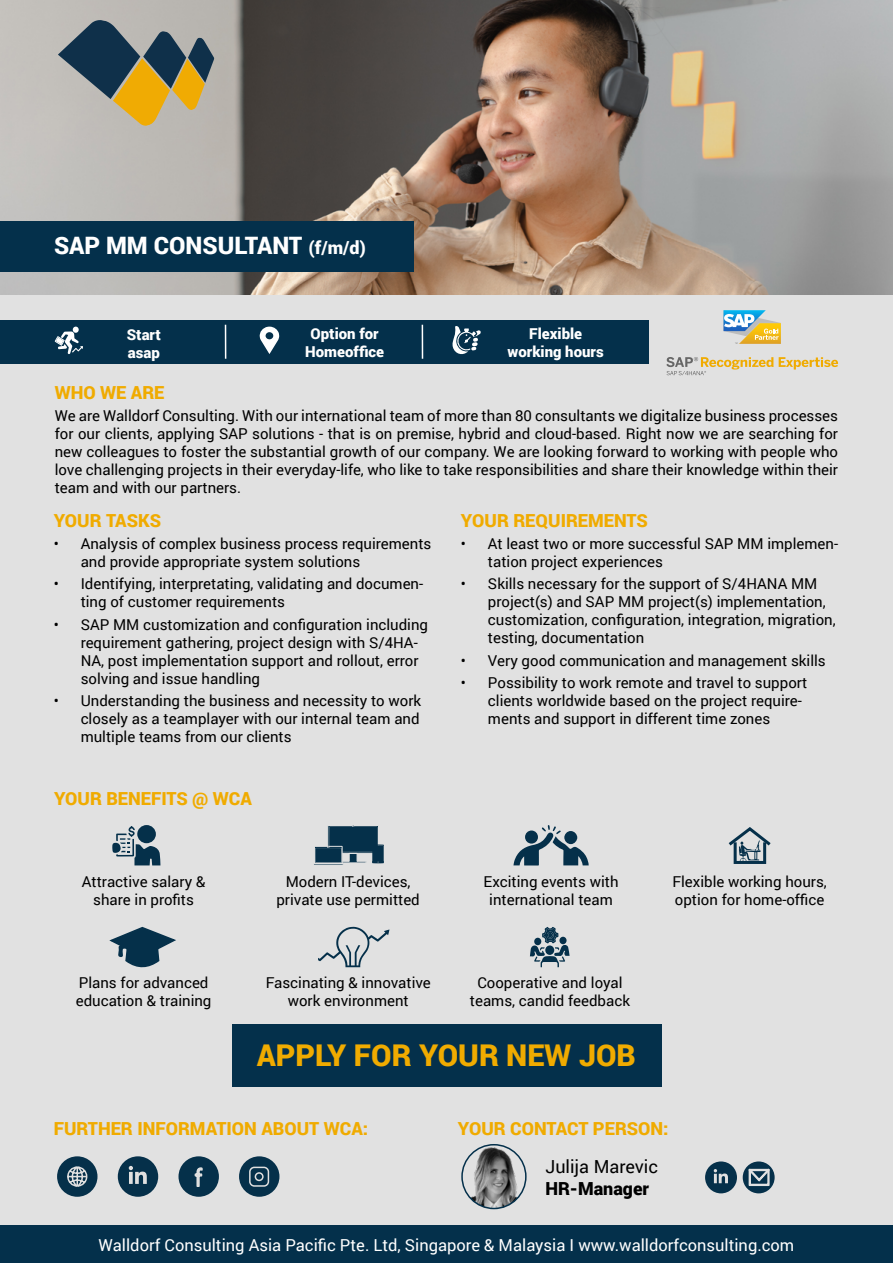
<style>
.page{position:relative;width:893px;height:1263px;background:#fff}
.page>*{position:absolute;margin:0;border:0;box-sizing:border-box;transform-origin:0 0}
.t1{font:900 30px "Roboto";color:#f0ab00}
.t2{font:900 24px "Roboto";color:#fff}
.t3{font:900 18px "Roboto";color:#f0ab00}
.t4{font:18px "Roboto";color:#000}
.t5{font:900 18px "Roboto";color:#000}
.t6{font:16.5px "Roboto";color:#fff}
.t7{font:15px/18px "Roboto";color:#000}
.t8{font:900 15px/18px "Roboto";color:#fff;text-align:center}
.s1{font-size:18px}
</style>
<div class="page">
<div style="left:0;top:294px;width:893px;height:931px;background:#e1e1e1"></div>
<div style="left:0;top:320px;width:648px;height:44px;background:#04304b"></div>
<div style="left:0;top:1225px;width:893px;height:38px;background:#04304b"></div>
<img style="left:462px;top:1145px;width:64px;height:63px;border-radius:32px">
<div style="left:461px;top:1144px;width:66px;height:65px;border:2px solid #04304b;border-radius:50%"></div>
<img style="left:0;top:0;width:893px;height:294px">
<div style="left:0;top:221px;width:413px;height:50px;background:#04304b"></div>
<svg style="left:259px;top:326px;width:21px;height:28px"></svg>
<svg style="left:58px;top:20px;width:156px;height:106px;background:#8d8971"></svg>
<div style="left:705px;top:1161px;width:32px;height:32px;background:#05304a;border-radius:50%"></div>
<svg style="left:713px;top:1169px;width:15px;height:14px"></svg>
<div style="left:57px;top:1156px;width:40px;height:41px;background:#05304a;border-radius:50%"></div>
<svg style="left:67px;top:1166px;width:21px;height:21px"></svg>
<div style="left:118px;top:1156px;width:40px;height:41px;background:#05304a;border-radius:50%"></div>
<svg style="left:128px;top:1166px;width:19px;height:18px"></svg>
<div style="left:232px;top:1024px;width:429px;height:62px;background:#04304b"></div>
<div style="left:178px;top:1156px;width:41px;height:41px;background:#05304a;border-radius:50%"></div>
<svg style="left:194px;top:1167px;width:9px;height:20px"></svg>
<div style="left:239px;top:1156px;width:40px;height:41px;background:#05304a;border-radius:50%"></div>
<svg style="left:249px;top:1166px;width:21px;height:21px"></svg>
<svg style="left:312px;top:825px;width:72px;height:41px;background:#567181"></svg>
<div style="left:734px;top:841px;width:32px;height:23px;border:3px solid #05304a"></div>
<svg style="left:725px;top:825px;width:49px;height:36px;background:#adb7bd"></svg>
<svg style="left:318px;top:927px;width:71px;height:40px;background:#c1c7cb"></svg>
<svg style="left:530px;top:927px;width:40px;height:40px;background:#8899a4"></svg>
<svg style="left:513px;top:825px;width:76px;height:40px;background:#8899a4"></svg>
<svg style="left:107px;top:826px;width:71px;height:225px;background:#c0c6ca"></svg>
<svg style="left:452px;top:326px;width:29px;height:29px"></svg>
<svg style="left:55px;top:327px;width:28px;height:27px"></svg>
<hr style="left:225px;top:325px;width:1px;height:34px;background:#fff">
<hr style="left:422px;top:325px;width:1px;height:34px;background:#fff">
<svg style="left:723px;top:310px;width:58px;height:34px;background:#bbc5a5"></svg>
<svg style="left:666px;top:357px;width:172px;height:18px;background:#dcceac"></svg>
<div style="left:743px;top:1161px;width:32px;height:32px;background:#05304a;border-radius:50%"></div>
<svg style="left:748px;top:1168px;width:22px;height:19px"></svg>
<h2 class="t2" style="left:54px;top:228px;width:313px">SAP MM CONSULTANT <span class="s1">(f/m/d)</span></h2>
<p class="t8" style="left:127px;top:325px;width:36px;text-align:left">Start asap</p>
<p class="t8" style="left:305px;top:324px;width:80px">Option for<br>Homeoffice</p>
<p class="t8" style="left:508px;top:324px;width:98px">Flexible working hours</p>
<p class="t3" style="left:55px;top:379px;width:111px">WHO WE ARE</p>
<p class="t7" style="left:55px;top:406px;width:785px;text-align:justify">We are Walldorf Consulting. With our international team of more than 80 consultants we digitalize business processes for our clients, applying SAP solutions - that is on premise, hybrid and cloud-based. Right now we are searching for new colleagues to foster the substantial growth of our company. We are looking forward to working with people who love challenging projects in their everyday-life, who like to take responsibilities and share their knowledge within their team and with our partners.</p>
<p class="t3" style="left:54px;top:508px;width:109px">YOUR TASKS</p>
<p class="t7" style="left:81px;top:534px;width:352px;text-indent:-27px">• Analysis of complex business process requirements and provide appropriate system solutions</p>
<p class="t7" style="left:81px;top:574px;width:344px;text-indent:-27px">• Identifying, interpretating, validating and documen&shy;ting of customer requirements</p>
<p class="t7" style="left:81px;top:615px;width:349px;text-indent:-27px">• SAP MM customization and configuration including requirement gathering, project design with S/4HA-NA, post implementation support and rollout, error solving and issue handling</p>
<p class="t7" style="left:81px;top:691px;width:342px;text-align:justify;text-indent:-27px">• Understanding the business and necessity to work closely as a teamplayer with our internal team and multiple teams from our clients</p>
<p class="t3" style="left:461px;top:508px;width:188px">YOUR REQUIREMENTS</p>
<p class="t7" style="left:488px;top:534px;width:352px;text-indent:-27px">• At least two or more successful SAP MM implemen&shy;tation project experiences</p>
<p class="t7" style="left:488px;top:574px;width:349px;text-indent:-27px">• Skills necessary for the support of S/4HANA MM project(s) and SAP MM project(s) implementation, customization, configuration, integration, migration, testing, documentation</p>
<p class="t7" style="left:461px;top:651px;width:366px">• Very good communication and management skills</p>
<p class="t7" style="left:488px;top:673px;width:321px;text-indent:-27px">• Possibility to work remote and travel to support clients worldwide based on the project require&shy;ments and support in different time zones</p>
<p class="t3" style="left:54px;top:785px;width:199px">YOUR BENEFITS @ WCA</p>
<p class="t7" style="left:82px;top:871px;width:125px;text-align:center">Attractive salary &amp; share in profits</p>
<p class="t7" style="left:276px;top:871px;width:145px;text-align:center">Modern IT-devices, private use permitted</p>
<p class="t7" style="left:672px;top:871px;width:156px">Flexible working hours, option for home-office</p>
<p class="t7" style="left:484px;top:871px;width:137px;text-align:center">Exciting events with international team</p>
<p class="t7" style="left:76px;top:973px;width:137px">Plans for advanced education &amp; training</p>
<p class="t7" style="left:266px;top:973px;width:167px;text-align:center">Fascinating &amp; innovative work environment</p>
<p class="t7" style="left:470px;top:973px;width:162px;text-align:center">Cooperative and loyal teams, candid feedback</p>
<h1 class="t1" style="left:257px;top:1034px;width:381px">APPLY FOR YOUR NEW JOB</h1>
<p class="t3" style="left:54px;top:1115px;width:316px">FURTHER INFORMATION ABOUT WCA:</p>
<p class="t3" style="left:458px;top:1115px;width:212px">YOUR CONTACT PERSON:</p>
<p class="t4" style="left:545px;top:1154px;width:114px">Julija Marevic</p>
<p class="t5" style="left:545px;top:1175px;width:105px">HR-Manager</p>
<p class="t6" style="left:99px;top:1233px;width:697px">Walldorf Consulting Asia Pacific Pte. Ltd, Singapore &amp; Malaysia I www.walldorfconsulting.com</p>
</div>
